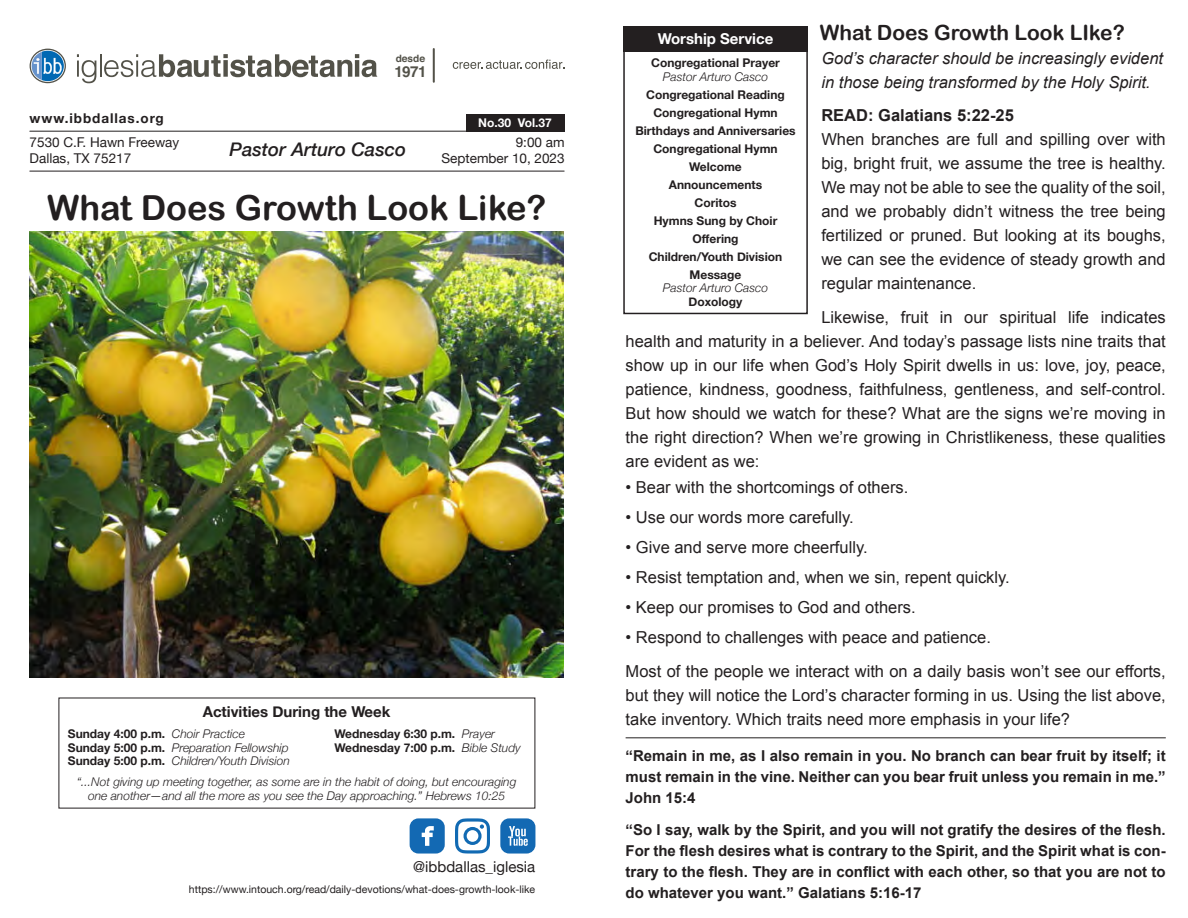
<style>
.page{position:relative;width:1188px;height:918px;background:#fff}
.page>*{position:absolute;margin:0;border:0;box-sizing:border-box;transform-origin:0 0}
.t1{font:34.5px "Arial Rounded MT Bold";color:#231f20}
.t2{font:21px "Arial Rounded MT Bold";color:#231f20}
.t3{font:italic 500 18.75px "Helvetica Neue";color:#231f20}
.t4{font:16.5px/24px "Arial";color:#231f20;text-align:justify}
.t5{font:italic 16.5px/24px "Arial";color:#231f20}
.t6{font:700 16.5px "Arial";color:#231f20}
.t7{font:700 15.15px "Helvetica";color:#535249}
.t8{font:700 15px/21px "Arial";color:#231f20;text-align:justify}
.t9{font:700 15px "Helvetica Neue";color:#231f20}
.t10{font:15px "Helvetica Neue";color:#231f20}
.t11{font:700 15px "Helvetica Neue";color:#fff}
.t12{font:13.5px "Helvetica Neue";color:#231f20}
.t13{font:700 13.5px "Helvetica Neue";letter-spacing:.07em;color:#231f20}
.t14{font:700 12px "Helvetica Neue";color:#231f20}
.t15{font:italic 300 12px/13.5px "Helvetica Neue";color:#231f20;text-align:center}
.t16{font:700 12px "Helvetica Neue";color:#fff}
.t17{font:10.5px "Helvetica Neue";color:#231f20}
.t18{font:700 10.05px "Helvetica";color:#535249}
.s1{font-weight:300;font-style:italic}
.s2{font-weight:700;font-style:normal}
</style>
<div class="page">
<svg style="left:77px;top:54px;width:19px;height:29px"></svg>
<hr style="left:100px;top:54px;width:2px;height:23px;background:#535249">
<svg style="left:104px;top:54px;width:273px;height:23px"></svg>
<hr style="left:433px;top:49px;width:2px;height:33px;background:#535249">
<svg style="left:453px;top:60px;width:111px;height:9px"></svg>
<svg style="left:30px;top:49px;width:36px;height:34px"></svg>
<svg style="left:31px;top:50px;width:34px;height:32px"></svg>
<svg style="left:32px;top:51px;width:32px;height:30px"></svg>
<hr style="left:30px;top:131px;width:534px;height:1px;background:#231f20">
<hr style="left:30px;top:171px;width:534px;height:1px;background:#231f20">
<div style="left:466px;top:114px;width:99px;height:18px;background:#231f20"></div>
<div style="left:623px;top:44px;width:185px;height:270px;border:2px solid #231f20"></div>
<div style="left:623px;top:26px;width:185px;height:25px;background:#231f20"></div>
<svg style="left:501px;top:819px;width:34px;height:34px"></svg>
<svg style="left:455px;top:819px;width:35px;height:34px"></svg>
<svg style="left:410px;top:819px;width:35px;height:34px"></svg>
<img style="left:30px;top:231px;width:534px;height:446px">
<hr style="left:626px;top:738px;width:540px;height:1px;background:#231f20">
<p class="t18" style="left:396px;top:50px;width:31px">desde</p>
<p class="t7" style="left:395px;top:59px;width:34px">1971</p>
<p class="t13" style="left:30px;top:108px;width:136px">www.ibbdallas.org</p>
<p class="t16" style="left:478px;top:113px;width:75px">No.30 Vol.37</p>
<p class="t12" style="left:30px;top:133px;width:151px">7530 C.F. Hawn Freeway</p>
<p class="t12" style="left:30px;top:149px;width:103px">Dallas, TX 75217</p>
<p class="t3" style="left:230px;top:133px;width:178px">Pastor Arturo Casco</p>
<p class="t12" style="left:516px;top:133px;width:50px">9:00 am</p>
<p class="t12" style="left:442px;top:149px;width:125px">September 10, 2023</p>
<p class="t1" style="left:47px;top:187px;width:501px">What Does Growth Look Like?</p>
<p class="t9" style="left:203px;top:700px;width:189px">Activities During the Week</p>
<p class="t14" style="left:68px;top:725px;width:178px">Sunday 4:00 p.m. <span class="s1">Choir Practice</span></p>
<p class="t14" style="left:335px;top:725px;width:162px">Wednesday 6:30 p.m. <span class="s1">Prayer</span></p>
<p class="t15" style="left:68px;top:740px;width:222px"><span class="s2">Sunday 5:00 p.m.</span> Preparation Fellowship</p>
<p class="t14" style="left:335px;top:738px;width:188px">Wednesday 7:00 p.m. <span class="s1">Bible Study</span></p>
<p class="t15" style="left:68px;top:753px;width:224px"><span class="s2">Sunday 5:00 p.m.</span> Children/Youth Division</p>
<p class="t15" style="left:77px;top:774px;width:441px">“...Not giving up meeting together, as some are in the habit of doing, but encouraging one another—and all the more as you see the Day approaching.” Hebrews 10:25</p>
<p class="t10" style="left:413px;top:856px;width:123px">@ibbdallas_iglesia</p>
<p class="t17" style="left:189px;top:882px;width:348px">https://www.intouch.org/read/daily-devotions/what-does-growth-look-like</p>
<p class="t2" style="left:820px;top:20px;width:306px">What Does Growth Look LIke?</p>
<p class="t5" style="left:821px;top:46px;width:343px">God’s character should be increasingly evident in those being transformed by the Holy Spirit.</p>
<p class="t6" style="left:821px;top:104px;width:194px">READ: Galatians 5:22-25</p>
<p class="t4" style="left:821px;top:127px;width:346px">When branches are full and spilling over with big, bright fruit, we assume the tree is healthy.<br>We may not be able to see the quality of the soil, and we probably didn’t witness the tree being fertilized or pruned. But looking at its boughs, we can see the evidence of steady growth and regular maintenance.</p>
<p class="t4" style="left:626px;top:306px;width:542px;text-indent:196px">Likewise, fruit in our spiritual life indicates health and maturity in a believer. And today’s passage lists nine traits that show up in our life when God’s Holy Spirit dwells in us: love, joy, peace, patience, kindness, goodness, faithfulness, gentleness, and self-control.<br>But how should we watch for these? What are the signs we’re moving in the right direction? When we’re growing in Christlikeness, these qualities are evident as we:</p>
<p class="t4" style="left:626px;top:475px;width:284px">• Bear with the shortcomings of others.</p>
<p class="t4" style="left:626px;top:505px;width:230px">• Use our words more carefully.</p>
<p class="t4" style="left:626px;top:535px;width:244px">• Give and serve more cheerfully.</p>
<p class="t4" style="left:626px;top:565px;width:386px">• Resist temptation and, when we sin, repent quickly.</p>
<p class="t4" style="left:626px;top:595px;width:292px">• Keep our promises to God and others.</p>
<p class="t4" style="left:626px;top:625px;width:367px">• Respond to challenges with peace and patience.</p>
<p class="t4" style="left:626px;top:660px;width:542px">Most of the people we interact with on a daily basis won’t see our efforts, but they will notice the Lord’s character forming in us. Using the list above, take inventory. Which traits need more emphasis in your life?</p>
<p class="t8" style="left:626px;top:746px;width:542px">“Remain in me, as I also remain in you. No branch can bear fruit by itself; it must remain in the vine. Neither can you bear fruit unless you remain in me.” John 15:4</p>
<p class="t8" style="left:626px;top:820px;width:542px">“So I say, walk by the Spirit, and you will not gratify the desires of the flesh.<br>For the flesh desires what is contrary to the Spirit, and the Spirit what is con&shy;trary to the flesh. They are in conflict with each other, so that you are not to do whatever you want.” Galatians 5:16-17</p>
<p class="t11" style="left:658px;top:27px;width:117px">Worship Service</p>
<p class="t14" style="left:651px;top:54px;width:130px">Congregational Prayer</p>
<p class="t15" style="left:663px;top:69px;width:107px">Pastor Arturo Casco</p>
<p class="t14" style="left:646px;top:85px;width:140px">Congregational Reading</p>
<p class="t14" style="left:653px;top:103px;width:126px">Congregational Hymn</p>
<p class="t14" style="left:635px;top:121px;width:162px">Birthdays and Anniversaries</p>
<p class="t14" style="left:653px;top:139px;width:126px">Congregational Hymn</p>
<p class="t14" style="left:689px;top:157px;width:54px">Welcome</p>
<p class="t14" style="left:669px;top:175px;width:95px">Announcements</p>
<p class="t14" style="left:695px;top:193px;width:43px">Coritos</p>
<p class="t14" style="left:654px;top:211px;width:125px">Hymns Sung by Choir</p>
<p class="t14" style="left:693px;top:229px;width:48px">Offering</p>
<p class="t14" style="left:649px;top:247px;width:135px">Children/Youth Division</p>
<p class="t14" style="left:690px;top:265px;width:53px">Message</p>
<p class="t15" style="left:663px;top:281px;width:107px">Pastor Arturo Casco</p>
<p class="t14" style="left:689px;top:292px;width:55px">Doxology</p>
</div>
